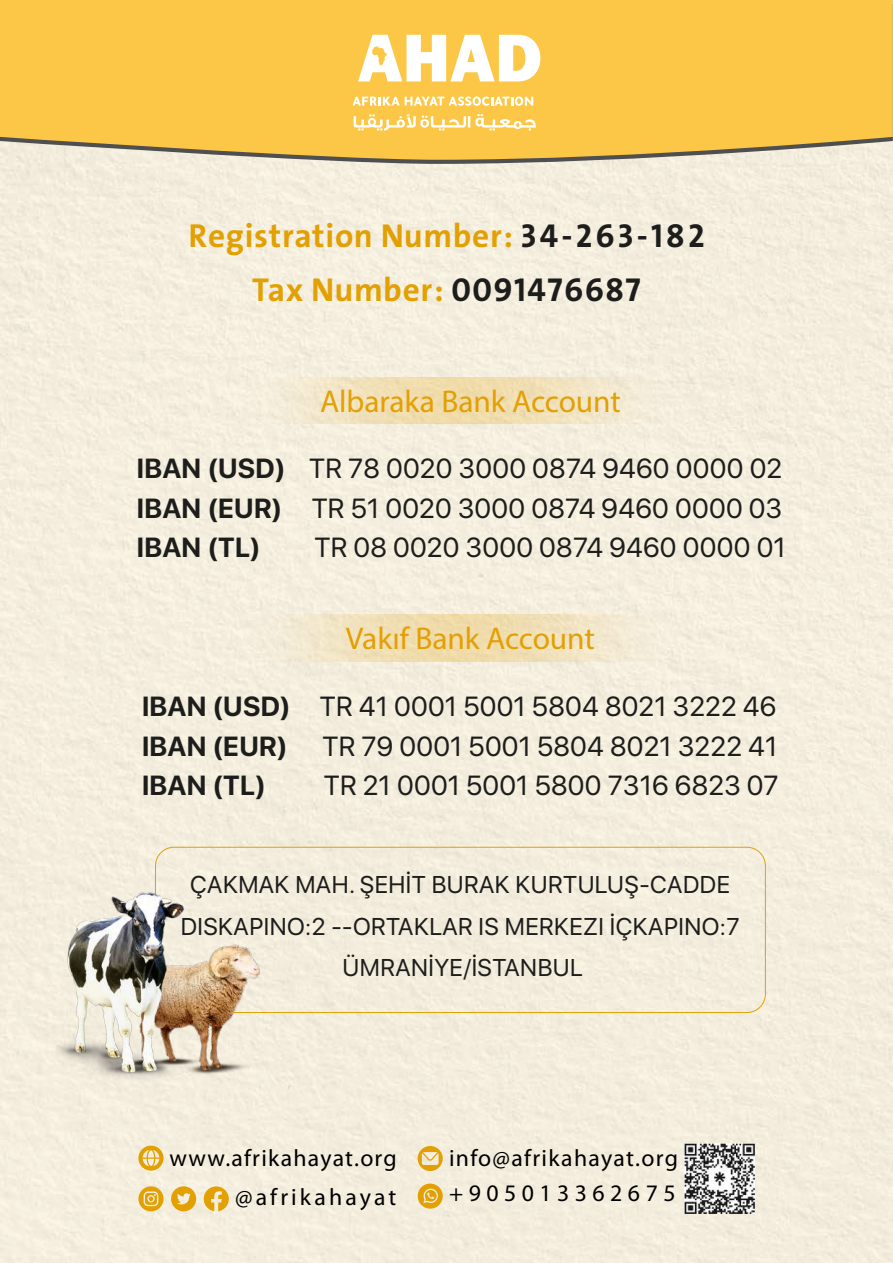
<style>
.page{position:relative;width:893px;height:1263px;background:#f4eedf}
.page>*{position:absolute;margin:0;border:0;box-sizing:border-box;transform-origin:0 0}
.t1{font:700 33.3px/54.3px "Bahij The Sans Arabic";letter-spacing:.02em;color:#e2a003;text-align:center}
.t2{font:600 31.5px "SF Pro Display";letter-spacing:-.005em;color:#e3a005}
.t3{font:23.85px "Myriad Pro";letter-spacing:.06em;color:#010000}
.t4{font:23.85px "Myriad Pro";letter-spacing:.23em;color:#010000}
.t5{font:23.85px "Myriad Pro";letter-spacing:.13em;color:#010000}
.t6{font:13.5px "SF Pro Display";letter-spacing:.02em;color:#1d1e1c}
.t7{font:700 13.5px "SF Pro Display";letter-spacing:.025em;color:#1d1e1c}
.t8{font:11.85px "SF Pro Display";letter-spacing:.04em;color:#1d1e1c}
.s1{color:#1d1d1b}
</style>
<div class="page">
<svg style="left:275px;top:614px;width:398px;height:47px"></svg>
<svg style="left:234px;top:377px;width:451px;height:47px"></svg>
<div style="left:155px;top:847px;width:611px;height:166px;border:1px solid #e2a003;border-radius:19px"></div>
<img style="left:684px;top:1143px;width:70px;height:70px">
<svg style="left:418px;top:1146px;width:25px;height:25px"></svg>
<svg style="left:138px;top:1145px;width:26px;height:26px"></svg>
<svg style="left:171px;top:1186px;width:25px;height:25px"></svg>
<svg style="left:138px;top:1186px;width:26px;height:25px"></svg>
<svg style="left:204px;top:1186px;width:25px;height:25px"></svg>
<svg style="left:418px;top:1183px;width:25px;height:25px"></svg>
<img style="left:55px;top:892px;width:206px;height:187px">
<svg style="left:22px;top:160px;width:598px;height:4px"></svg>
<div style="left:0;top:0;width:893px;height:160px;background:#fcc747"></div>
<svg style="left:353px;top:96px;width:180px;height:10px;background:#fddf97"></svg>
<svg style="left:358px;top:35px;width:183px;height:46px;background:#fde9b7"></svg>
<svg style="left:354px;top:113px;width:182px;height:18px;background:#fcd679"></svg>
<h1 class="t1" style="left:189px;top:212px;width:518px">Registration Number: <span class="s1">34-263-182<br></span>Tax Number: <span class="s1">0091476687</span></h1>
<h2 class="t2" style="left:320px;top:382px;width:302px">Albaraka Bank Account</h2>
<p class="t7" style="left:137px;top:466px;width:150px">IBAN (USD)</p>
<p class="t6" style="left:309px;top:466px;width:474px">TR 78 0020 3000 0874 9460 0000 02</p>
<p class="t7" style="left:137px;top:505px;width:147px">IBAN (EUR)</p>
<p class="t6" style="left:312px;top:505px;width:472px">TR 51 0020 3000 0874 9460 0000 03</p>
<p class="t7" style="left:137px;top:545px;width:125px">IBAN (TL)</p>
<p class="t6" style="left:315px;top:545px;width:472px">TR 08 0020 3000 0874 9460 0000 01</p>
<h2 class="t2" style="left:346px;top:620px;width:250px">Vakıf Bank Account</h2>
<p class="t7" style="left:142px;top:703px;width:150px">IBAN (USD)</p>
<p class="t6" style="left:320px;top:703px;width:458px">TR 41 0001 5001 5804 8021 3222 46</p>
<p class="t7" style="left:142px;top:743px;width:147px">IBAN (EUR)</p>
<p class="t6" style="left:322px;top:743px;width:456px">TR 79 0001 5001 5804 8021 3222 41</p>
<p class="t7" style="left:142px;top:783px;width:125px">IBAN (TL)</p>
<p class="t6" style="left:324px;top:783px;width:456px">TR 21 0001 5001 5800 7316 6823 07</p>
<p class="t8" style="left:190px;top:882px;width:541px">ÇAKMAK MAH. ŞEHİT BURAK KURTULUŞ-CADDE</p>
<p class="t8" style="left:181px;top:924px;width:560px">DISKAPINO:2 --ORTAKLAR IS MERKEZI İÇKAPINO:7</p>
<p class="t8" style="left:343px;top:965px;width:242px">ÜMRANİYE/İSTANBUL</p>
<h3 class="t3" style="left:170px;top:1148px;width:229px">www.afrikahayat.org</h3>
<h3 class="t3" style="left:449px;top:1148px;width:230px">info@afrikahayat.org</h3>
<h3 class="t5" style="left:235px;top:1187px;width:163px">@afrikahayat</h3>
<h3 class="t4" style="left:449px;top:1183px;width:228px">+905013362675</h3>
</div>
